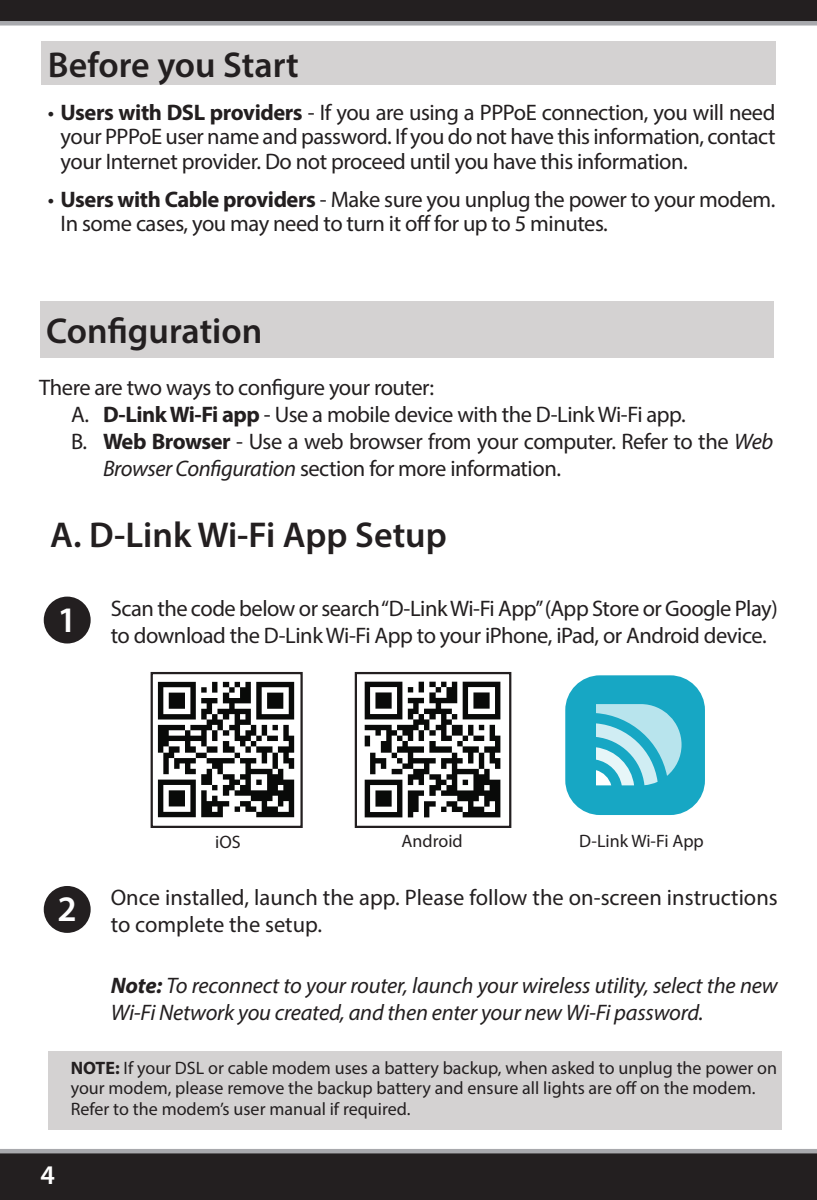
<style>
.page{position:relative;width:817px;height:1200px;background:#fff}
.page>*{position:absolute;margin:0;border:0;box-sizing:border-box;transform-origin:0 0}
.t1{font:600 36px "Myriad Pro";color:#231f20}
.t2{font:600 36px "Myriad Pro";color:#fff}
.t3{font:600 27px "Myriad Pro";color:#fff}
.t4{font:22.5px/24.8px "Myriad Pro";letter-spacing:-.02em;color:#231f20}
.t5{font:italic 22.5px/27px "Myriad Pro";letter-spacing:-.01em;color:#231f20}
.t6{font:22.5px/27px "Myriad Pro";color:#231f20}
.t7{font:18px/20.2px "Myriad Pro";color:#231f20}
.s1{font-weight:700}
.s2{font-style:italic}
.s3{font-weight:600;font-size:36px;color:#fff}
</style>
<div class="page">
<svg style="left:0;top:1149px;width:816px;height:50px;background:#2e2b2c"></svg>
<svg style="left:0;top:0;width:816px;height:26px;background:#3e3a3c"></svg>
<img style="left:354px;top:672px;width:158px;height:156px">
<img style="left:153px;top:672px;width:150px;height:155px">
<div style="left:41px;top:41px;width:734px;height:44px;background:#d4d2d2"></div>
<div style="left:40px;top:301px;width:733px;height:56px;background:#d4d2d2"></div>
<div style="left:45px;top:597px;width:44px;height:45px;background:#231f20;border-radius:50%"></div>
<div style="left:44px;top:596px;width:47px;height:47px;border:2px solid #231f20;border-radius:50%"></div>
<div style="left:45px;top:886px;width:44px;height:45px;background:#231f20;border-radius:50%"></div>
<div style="left:44px;top:885px;width:47px;height:47px;border:2px solid #231f20;border-radius:50%"></div>
<div style="left:150px;top:671px;width:152px;height:156px;border:2px solid #231f20"></div>
<div style="left:354px;top:671px;width:157px;height:156px;border:2px solid #231f20"></div>
<div style="left:565px;top:675px;width:139px;height:139px;background:#17a7c4;border-radius:35px"></div>
<svg style="left:596px;top:704px;width:85px;height:81px"></svg>
<div style="left:49px;top:1050px;width:732px;height:79px;background:#d4d2d2"></div>
<h1 class="t1" style="left:48px;top:42px;width:252px">Before you Start</h1>
<p class="t4" style="left:61px;top:99px;width:716px;text-align:justify;text-indent:-13px">• <span class="s1">Users with DSL providers</span> - If you are using a PPPoE connection, you will need your PPPoE user name and password. If you do not have this information, contact your Internet provider. Do not proceed until you have this information.</p>
<p class="t4" style="left:61px;top:186px;width:716px;text-indent:-13px">• <span class="s1">Users with Cable providers</span> - Make sure you unplug the power to your modem.<br>In some cases, you may need to turn it off for up to 5 minutes.</p>
<h1 class="t1" style="left:46px;top:308px;width:218px">Configuration</h1>
<p class="t4" style="left:39px;top:374px;width:396px">There are two ways to configure your router:</p>
<p class="t4" style="left:71px;top:401px;width:616px">A. <span class="s1">D-Link Wi-Fi app</span> - Use a mobile device with the D-Link Wi-Fi app.</p>
<p class="t4" style="left:71px;top:428px;width:703px">B. <span class="s1">Web Browser</span> - Use a web browser from your computer. Refer to the <span class="s2">Web</span></p>
<p class="t4" style="left:103px;top:455px;width:459px"><span class="s2">Browser Configuration</span> section for more information.</p>
<h1 class="t1" style="left:50px;top:511px;width:398px">A. D-Link Wi-Fi App Setup</h1>
<p class="t4" style="left:111px;top:594px;width:668px;line-height:27px;text-indent:-53px"><span class="s3">1</span> Scan the code below or search “D-Link Wi-Fi App” (App Store or Google Play) to download the D-Link Wi-Fi App to your iPhone, iPad, or Android device.</p>
<h1 class="t2" style="left:57px;top:886px;width:21px">2</h1>
<p class="t7" style="left:215px;top:831px;width:27px">iOS</p>
<p class="t7" style="left:401px;top:830px;width:63px">Android</p>
<p class="t7" style="left:579px;top:830px;width:126px">D-Link Wi-Fi App</p>
<p class="t6" style="left:111px;top:883px;width:668px">Once installed, launch the app. Please follow the on-screen instructions to complete the setup.</p>
<p class="t5" style="left:111px;top:971px;width:668px"><span class="s1">Note:</span> To reconnect to your router, launch your wireless utility, select the new<br>Wi-Fi Network you created, and then enter your new Wi-Fi password.</p>
<p class="t7" style="left:71px;top:1057px;width:707px"><span class="s1">NOTE:</span> If your DSL or cable modem uses a battery backup, when asked to unplug the power on your modem, please remove the backup battery and ensure all lights are off on the modem.<br>Refer to the modem’s user manual if required.</p>
<p class="t3" style="left:40px;top:1157px;width:16px">4</p>
</div>
